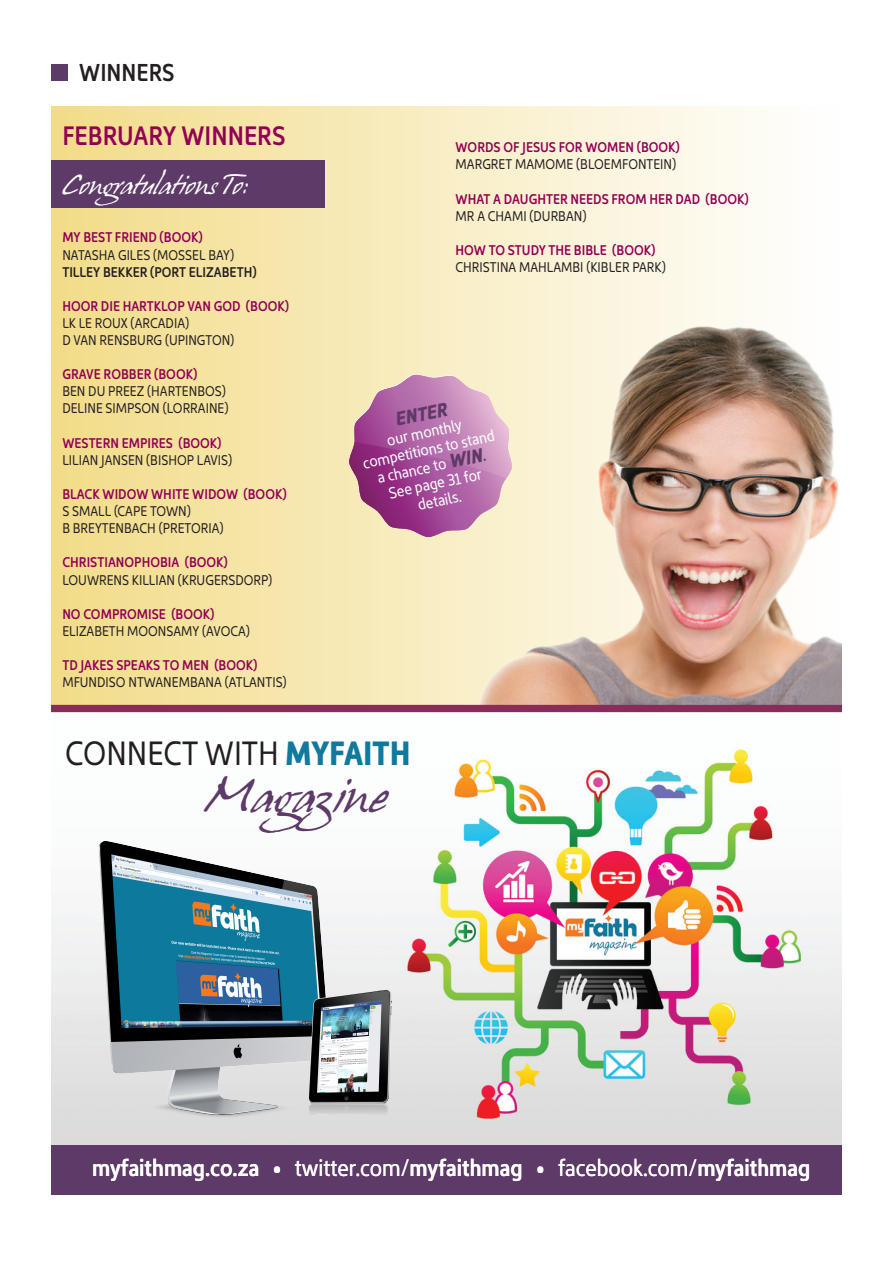
<style>
.page{position:relative;width:893px;height:1263px;background:#fff}
.page>*{position:absolute;margin:0;border:0;box-sizing:border-box;transform-origin:0 0}
.t1{font:43.8px "Hans Hand";color:#5e3a68}
.t2{font:34.05px "Kyrial Sans Pro Regular Cond";color:#231f20}
.t3{font:27px "Kyrial Sans Pro Semi Bold Cond";color:#920056}
.t4{font:24.75px "Kyrial Sans Pro Semi Bold Cond";color:#231f20}
.t5{font:24.3px "Kyrial Sans Pro Semi Bold Cond";color:#fff}
.t6{font:24.3px "Hans Hand";color:#fff}
.t7{font:italic 19.5px "Kyrial Sans Pro Bold Cond";color:#5e3a68}
.t8{font:16.35px/17.4px "Kyrial Sans Pro Regular Cond";color:#fff;text-align:center}
.t9{font:14.25px "Kyrial Sans Pro Regular Cond";color:#231f20}
.t10{font:14.25px "Kyrial Sans Pro Semi Bold Cond";color:#920056}
.t11{font:14.25px "Kyrial Sans Pro Semi Bold Cond";color:#231f20}
.s1{font-family:"Kyrial Sans Pro Bold Cond";font-style:italic;font-size:19.5px;color:#5e3a68}
.s2{font-size:19.5px;color:#5e3a68}
.s3{font-family:"Kyrial Sans Pro Bold Cond";color:#11799c}
.s4{font-family:"Kyrial Sans Pro Regular Cond"}
</style>
<div class="page">
<div style="left:51px;top:106px;width:791px;height:601px;background:#f3de8d"></div>
<img style="left:123px;top:106px;width:719px;height:599px">
<div style="left:51px;top:161px;width:274px;height:47px;background:#5e3a68"></div>
<img style="left:51px;top:749px;width:791px;height:396px">
<img style="left:83px;top:807px;width:299px;height:338px">
<div style="left:51px;top:1145px;width:791px;height:50px;background:#5e3a68"></div>
<img style="left:299px;top:986px;width:102px;height:128px">
<div style="left:51px;top:64px;width:17px;height:16px;background:#5e3a68"></div>
<svg style="left:349px;top:374px;width:164px;height:163px;background:#c184ab"></svg>
<div style="left:51px;top:705px;width:791px;height:7px;background:#892c59"></div>
<p class="t4" style="left:79px;top:54px;width:97px">WINNERS</p>
<p class="t3" style="left:62px;top:116px;width:225px">FEBRUARY WINNERS</p>
<p class="t6" style="left:62px;top:171px;width:188px">Congratulations To:</p>
<p class="t10" style="left:62px;top:227px;width:142px">MY BEST FRIEND (BOOK)</p>
<p class="t9" style="left:62px;top:245px;width:173px">NATASHA GILES (MOSSEL BAY)</p>
<p class="t11" style="left:62px;top:261px;width:196px">TILLEY BEKKER (PORT ELIZABETH)</p>
<p class="t10" style="left:62px;top:296px;width:228px">HOOR DIE HARTKLOP VAN GOD (BOOK)</p>
<p class="t9" style="left:62px;top:313px;width:128px">LK LE ROUX (ARCADIA)</p>
<p class="t9" style="left:62px;top:330px;width:174px">D VAN RENSBURG (UPINGTON)</p>
<p class="t10" style="left:62px;top:364px;width:137px">GRAVE ROBBER (BOOK)</p>
<p class="t9" style="left:62px;top:382px;width:165px">BEN DU PREEZ (HARTENBOS)</p>
<p class="t9" style="left:62px;top:399px;width:168px">DELINE SIMPSON (LORRAINE)</p>
<p class="t10" style="left:62px;top:432px;width:161px">WESTERN EMPIRES (BOOK)</p>
<p class="t9" style="left:62px;top:450px;width:171px">LILIAN JANSEN (BISHOP LAVIS)</p>
<p class="t10" style="left:62px;top:484px;width:226px">BLACK WIDOW WHITE WIDOW (BOOK)</p>
<p class="t9" style="left:62px;top:501px;width:130px">S SMALL (CAPE TOWN)</p>
<p class="t9" style="left:62px;top:518px;width:163px">B BREYTENBACH (PRETORIA)</p>
<p class="t10" style="left:62px;top:552px;width:167px">CHRISTIANOPHOBIA (BOOK)</p>
<p class="t9" style="left:62px;top:570px;width:211px">LOUWRENS KILLIAN (KRUGERSDORP)</p>
<p class="t10" style="left:62px;top:603px;width:154px">NO COMPROMISE (BOOK)</p>
<p class="t9" style="left:62px;top:621px;width:189px">ELIZABETH MOONSAMY (AVOCA)</p>
<p class="t10" style="left:62px;top:655px;width:197px">TD JAKES SPEAKS TO MEN (BOOK)</p>
<p class="t9" style="left:62px;top:672px;width:226px">MFUNDISO NTWANEMBANA (ATLANTIS)</p>
<p class="t10" style="left:456px;top:137px;width:226px">WORDS OF JESUS FOR WOMEN (BOOK)</p>
<p class="t9" style="left:456px;top:155px;width:222px">MARGRET MAMOME (BLOEMFONTEIN)</p>
<p class="t10" style="left:456px;top:188px;width:295px">WHAT A DAUGHTER NEEDS FROM HER DAD (BOOK)</p>
<p class="t9" style="left:456px;top:206px;width:132px">MR A CHAMI (DURBAN)</p>
<p class="t10" style="left:456px;top:240px;width:201px">HOW TO STUDY THE BIBLE (BOOK)</p>
<p class="t9" style="left:456px;top:257px;width:212px">CHRISTINA MAHLAMBI (KIBLER PARK)</p>
<p class="t7" style="left:392px;top:406px;width:54px;rotate:-12deg">ENTER</p>
<p class="t8" style="left:385px;top:431px;width:78px;rotate:-12deg">our monthly</p>
<p class="t8" style="left:361px;top:454px;width:136px;rotate:-12deg">competitions to stand a chance to <span class="s1">WIN</span><span class="s2">.</span></p>
<p class="t8" style="left:387px;top:484px;width:96px;rotate:-12deg">See page 31 for details.</p>
<p class="t2" style="left:65px;top:730px;width:347px">CONNECT WITH <span class="s3">MYFAITH</span></p>
<p class="t1" style="left:204px;top:771px;width:184px">Magazine</p>
<p class="t5" style="left:92px;top:1150px;width:720px">myfaithmag.co.za • <span class="s4">twitter.com/</span>myfaithmag • <span class="s4">facebook.com/</span>myfaithmag</p>
</div>
